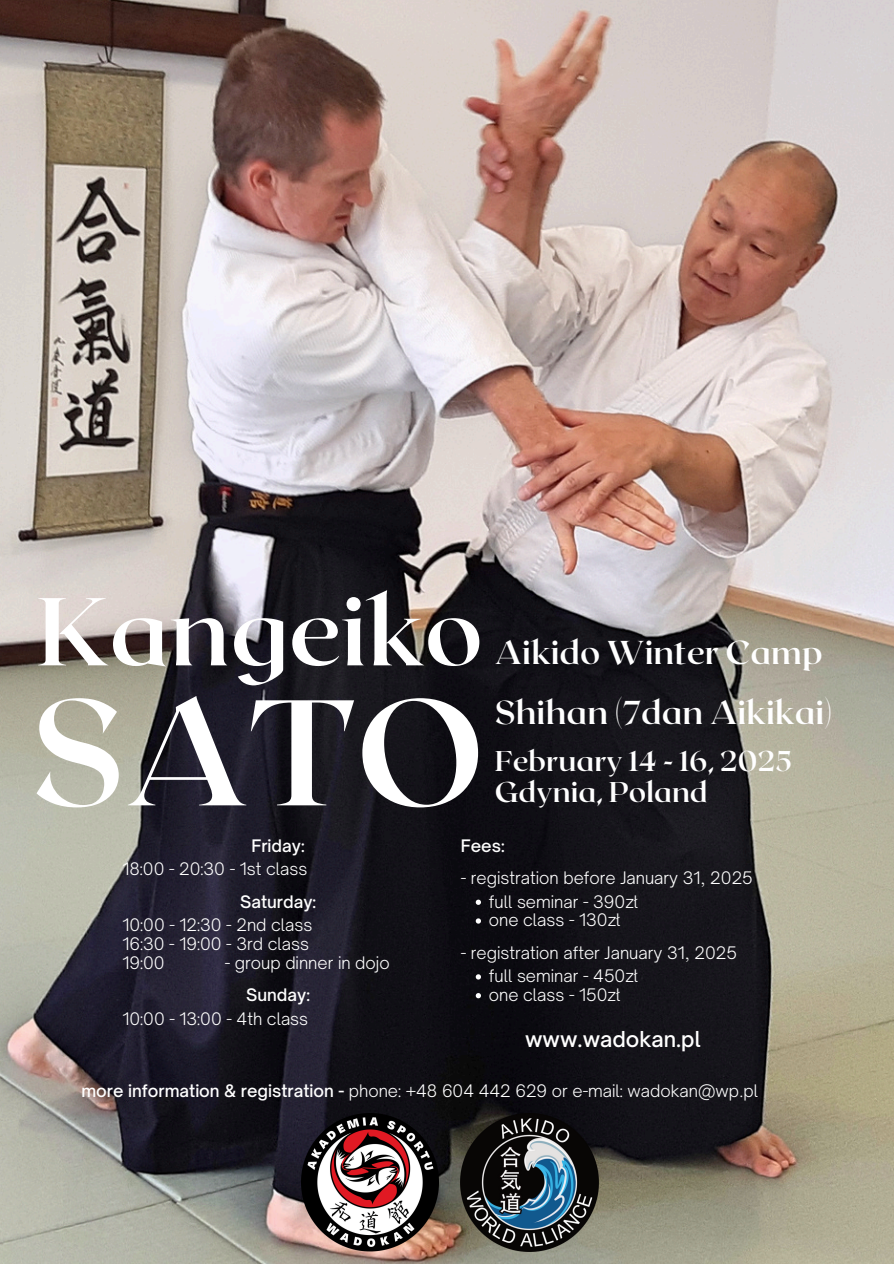
<style>
.page{position:relative;width:894px;height:1264px;background:#fff}
.page>*{position:absolute;margin:0;border:0;box-sizing:border-box;transform-origin:0 0}
.t1{font:700 150px "Roxborough CF";color:#fff}
.t2{font:700 96px "Roxborough CF";color:#fff}
.t3{font:700 33px "Roxborough CF";color:#fff}
.t4{font:700 28.5px "Roxborough CF";color:#fff}
.t5{font:500 21px "Open Sauce One";color:#fff}
.t6{font:300 16.5px "Open Sauce One";color:#fff}
.t7{font:500 16.5px "Open Sauce One";color:#fff}
.s1{font-weight:500}
</style>
<div class="page">
<img style="left:0;top:0;width:893px;height:1263px">
<img style="left:302px;top:1113px;width:136px;height:137px">
<img style="left:460px;top:1113px;width:138px;height:137px">
<svg style="left:475px;top:899px;width:6px;height:5px"></svg>
<svg style="left:475px;top:918px;width:6px;height:5px"></svg>
<svg style="left:475px;top:974px;width:6px;height:5px"></svg>
<svg style="left:475px;top:993px;width:6px;height:5px"></svg>
<p class="t2" style="left:37px;top:569px;width:447px">Kangeiko</p>
<h5 class="t1" style="left:30px;top:655px;width:455px">SATO</h5>
<p class="t3" style="left:494px;top:631px;width:329px">Aikido Winter Camp</p>
<p class="t3" style="left:494px;top:691px;width:339px">Shihan (7dan Aikikai)</p>
<p class="t4" style="left:494px;top:742px;width:298px">February 14 - 16, 2025</p>
<p class="t4" style="left:494px;top:773px;width:214px">Gdynia, Poland</p>
<h3 class="t7" style="left:251px;top:835px;width:55px">Friday:</h3>
<h3 class="t6" style="left:122px;top:858px;width:186px">18:00 - 20:30 - 1st class</h3>
<h4 class="t7" style="left:240px;top:891px;width:78px">Saturday:</h4>
<h6 class="t6" style="left:122px;top:914px;width:191px">10:00 - 12:30 - 2nd class</h6>
<p class="t6" style="left:122px;top:933px;width:188px">16:30 - 19:00 - 3rd class</p>
<h6 class="t6" style="left:122px;top:952px;width:44px">19:00</h6>
<h6 class="t6" style="left:225px;top:952px;width:166px">- group dinner in dojo</h6>
<p class="t7" style="left:246px;top:984px;width:65px">Sunday:</p>
<p class="t6" style="left:122px;top:1008px;width:187px">10:00 - 13:00 - 4th class</p>
<p class="t7" style="left:460px;top:835px;width:45px">Fees:</p>
<h6 class="t6" style="left:460px;top:867px;width:293px">- registration before January 31, 2025</h6>
<p class="t6" style="left:488px;top:891px;width:151px">full seminar - 390zł</p>
<h6 class="t6" style="left:488px;top:909px;width:133px">one class - 130zł</h6>
<p class="t6" style="left:460px;top:942px;width:278px">- registration after January 31, 2025</p>
<p class="t6" style="left:488px;top:965px;width:151px">full seminar - 450zł</p>
<p class="t6" style="left:488px;top:984px;width:133px">one class - 150zł</p>
<p class="t5" style="left:525px;top:1026px;width:177px">www.wadokan.pl</p>
<p class="t6" style="left:81px;top:1080px;width:678px"><span class="s1">more information &amp; registration -</span> phone: +48 604 442 629 or e-mail: wadokan@wp.pl</p>
</div>
